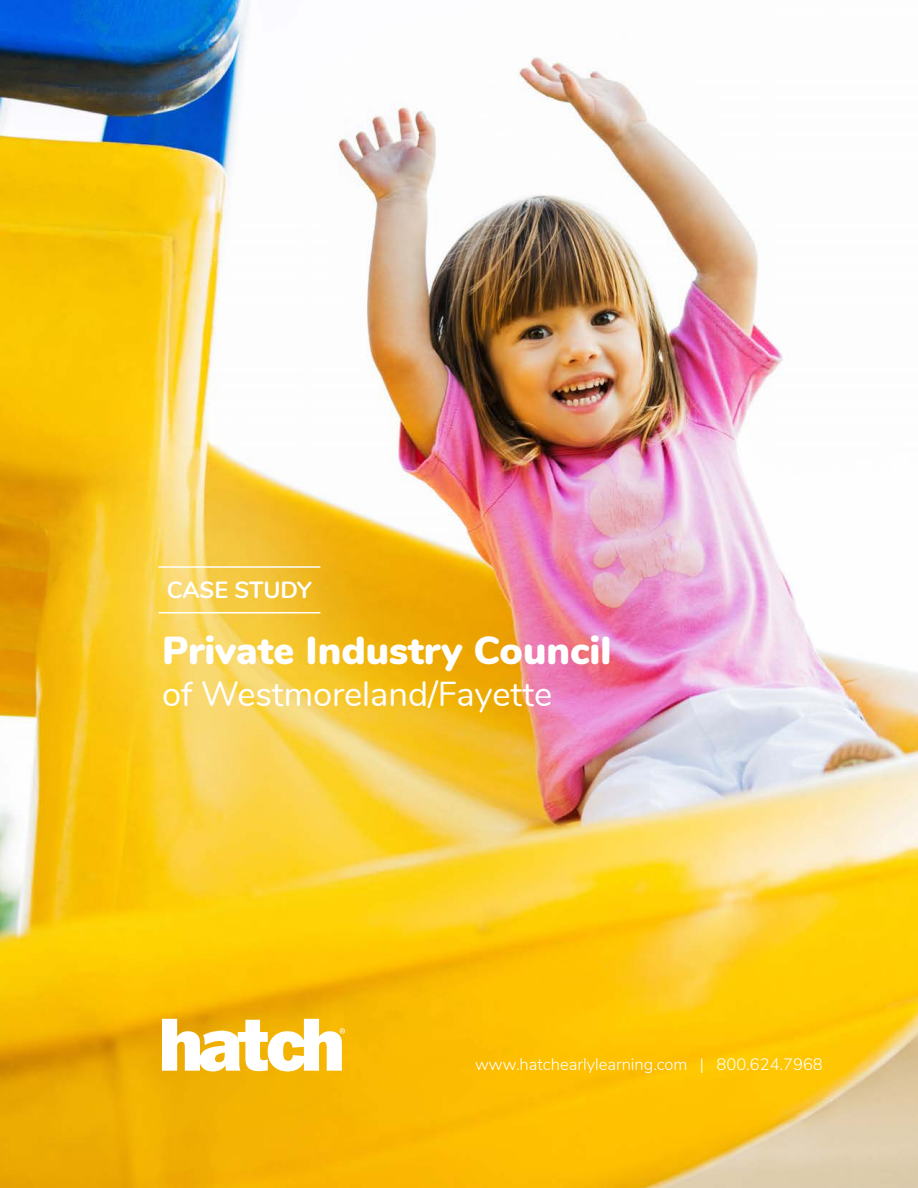
<style>
.page{position:relative;width:918px;height:1188px;background:#fff}
.page>*{position:absolute;margin:0;border:0;box-sizing:border-box;transform-origin:0 0}
.t1{font:900 39px "Nunito";color:#fff}
.t2{font:34.5px "Nunito";color:#fff}
.t3{font:700 23.4px "Nunito";letter-spacing:-.01em;color:#fff}
.t4{font:300 16.5px "Nunito";color:#fff}
</style>
<div class="page">
<img style="left:0;top:0;width:918px;height:1188px">
<svg style="left:162px;top:1019px;width:183px;height:52px"></svg>
<hr style="left:158px;top:566px;width:162px;height:2px;background:#fff">
<hr style="left:158px;top:612px;width:162px;height:2px;background:#fff">
<p class="t3" style="left:167px;top:573px;width:146px">CASE STUDY</p>
<p class="t1" style="left:162px;top:622px;width:451px">Private Industry Council</p>
<p class="t2" style="left:162px;top:669px;width:392px">of Westmoreland/Fayette</p>
<p class="t4" style="left:475px;top:1053px;width:349px">www.hatchearlylearning.com | 800.624.7968</p>
</div>
